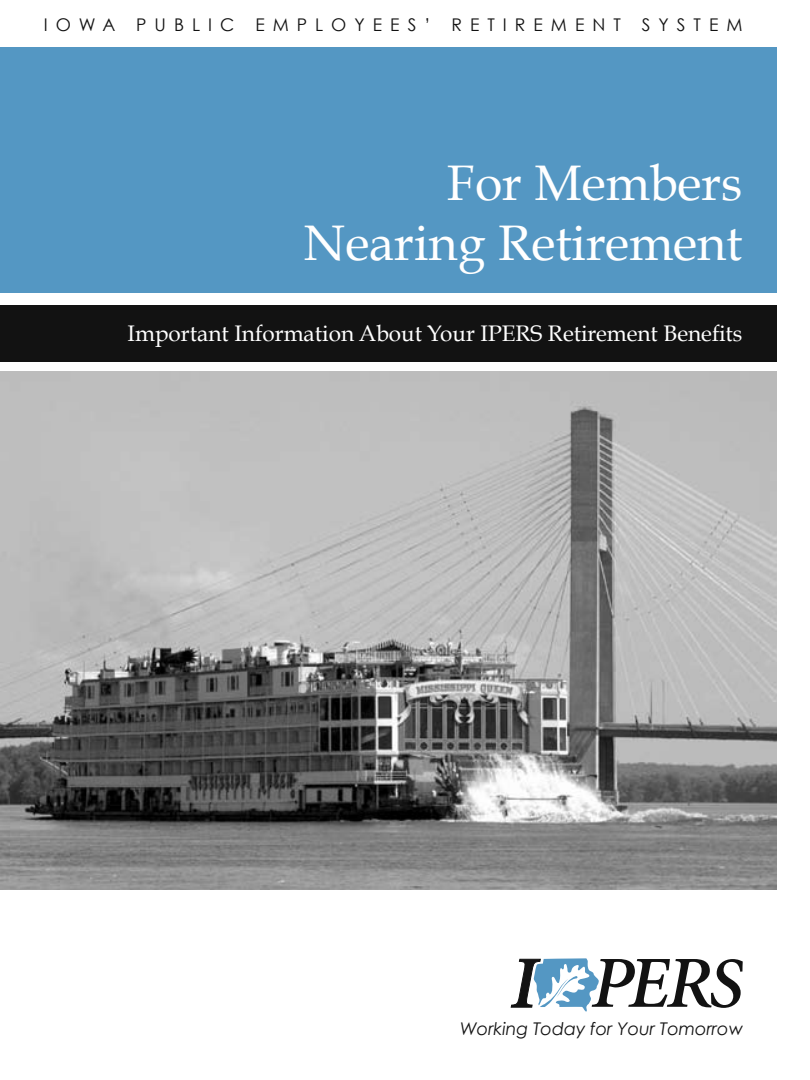
<style>
.page{position:relative;width:810px;height:1080px;background:#fff}
.page>*{position:absolute;margin:0;border:0;box-sizing:border-box;transform-origin:0 0}
.t1{font:50px/60px "Book Antiqua";color:#fff;text-align:right}
.t2{font:22.5px "Book Antiqua";color:#fff}
.t3{font:17.5px "Century Gothic";letter-spacing:.46em;color:#121212}
.t4{font:italic 17.5px "Century Gothic";color:#121212}
</style>
<div class="page">
<div style="left:0;top:47px;width:776px;height:246px;background:#5497c3"></div>
<div style="left:0;top:305px;width:776px;height:56px;background:#121212"></div>
<svg style="left:510px;top:958px;width:233px;height:54px"></svg>
<img style="left:0;top:372px;width:776px;height:517px">
<p class="t3" style="left:44px;top:14px;width:700px">IOWA PUBLIC EMPLOYEES’ RETIREMENT SYSTEM</p>
<h1 class="t1" style="left:304px;top:153px;width:440px">For Members<br>Nearing Retirement</h1>
<h1 class="t1" style="left:437px;top:207px;width:169px">New M</h1>
<h1 class="t1" style="left:672px;top:207px;width:73px">ber</h1>
<p class="t2" style="left:128px;top:320px;width:616px">Important Information About Your IPERS Retirement Benefits</p>
<p class="t4" style="left:460px;top:1018px;width:285px">Working Today for Your Tomorrow</p>
</div>
